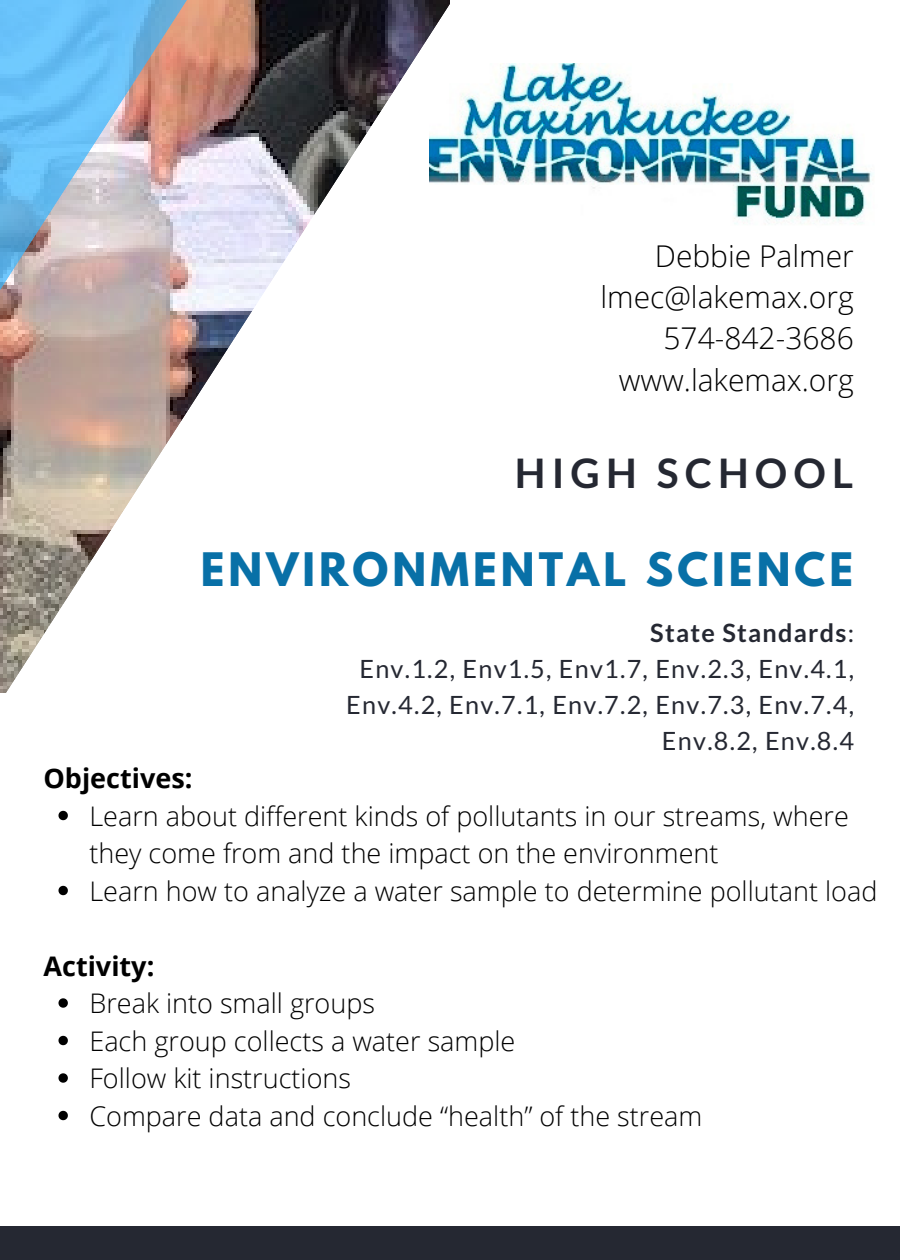
<style>
.page{position:relative;width:900px;height:1260px;background:#fff}
.page>*{position:absolute;margin:0;border:0;box-sizing:border-box;transform-origin:0 0}
.t1{font:700 41px "League Spartan";letter-spacing:.1em;color:#0870a7}
.t2{font:700 40.75px "Lato";letter-spacing:.15em;color:#252832}
.t3{font:300 30px "Open Sans";color:#000}
.t4{font:300 27px/37.5px "Open Sans";color:#000}
.t5{font:700 27px "Open Sans";color:#000}
.t6{font:25.25px/36px "Lato";letter-spacing:.05em;color:#252832;text-align:right}
.t7{font:700 25.25px "Lato";letter-spacing:.05em;color:#252832}
.s1{font-weight:400}
</style>
<div class="page">
<svg style="left:0;top:0;width:450px;height:1121px"></svg>
<img style="left:0;top:0;width:233px;height:368px">
<div style="left:0;top:1226px;width:900px;height:34px;background:#252832"></div>
<img style="left:429px;top:63px;width:444px;height:175px">
<svg style="left:58px;top:811px;width:10px;height:9px"></svg>
<svg style="left:58px;top:886px;width:10px;height:9px"></svg>
<svg style="left:58px;top:998px;width:10px;height:10px"></svg>
<svg style="left:58px;top:1036px;width:10px;height:9px"></svg>
<svg style="left:58px;top:1073px;width:10px;height:10px"></svg>
<svg style="left:58px;top:1111px;width:10px;height:9px"></svg>
<p class="t3" style="left:655px;top:235px;width:201px">Debbie Palmer</p>
<p class="t3" style="left:600px;top:276px;width:255px">lmec@lakemax.org</p>
<p class="t3" style="left:664px;top:317px;width:192px">574-842-3686</p>
<p class="t3" style="left:619px;top:359px;width:237px">www.lakemax.org</p>
<p class="t2" style="left:515px;top:448px;width:340px">HIGH SCHOOL</p>
<p class="t5" style="left:43px;top:759px;width:151px">Objectives:</p>
<p class="t1" style="left:201px;top:549px;width:654px">ENVIRONMENTAL SCIENCE</p>
<p class="t7" style="left:650px;top:617px;width:205px">State Standards<span class="s1">:</span></p>
<p class="t6" style="left:346px;top:650px;width:509px">Env.1.2, Env1.5, Env1.7, Env.2.3, Env.4.1,<br>Env.4.2, Env.7.1, Env.7.2, Env.7.3, Env.7.4,<br>Env.8.2, Env.8.4</p>
<p class="t4" style="left:89px;top:797px;width:761px">Learn about different kinds of pollutants in our streams, where they come from and the impact on the environment</p>
<p class="t4" style="left:89px;top:872px;width:789px">Learn how to analyze a water sample to determine pollutant load</p>
<p class="t5" style="left:43px;top:947px;width:112px">Activity:</p>
<p class="t4" style="left:89px;top:984px;width:287px">Break into small groups</p>
<p class="t4" style="left:89px;top:1022px;width:427px">Each group collects a water sample</p>
<p class="t4" style="left:89px;top:1059px;width:263px">Follow kit instructions</p>
<p class="t4" style="left:89px;top:1097px;width:614px">Compare data and conclude “health” of the stream</p>
</div>
